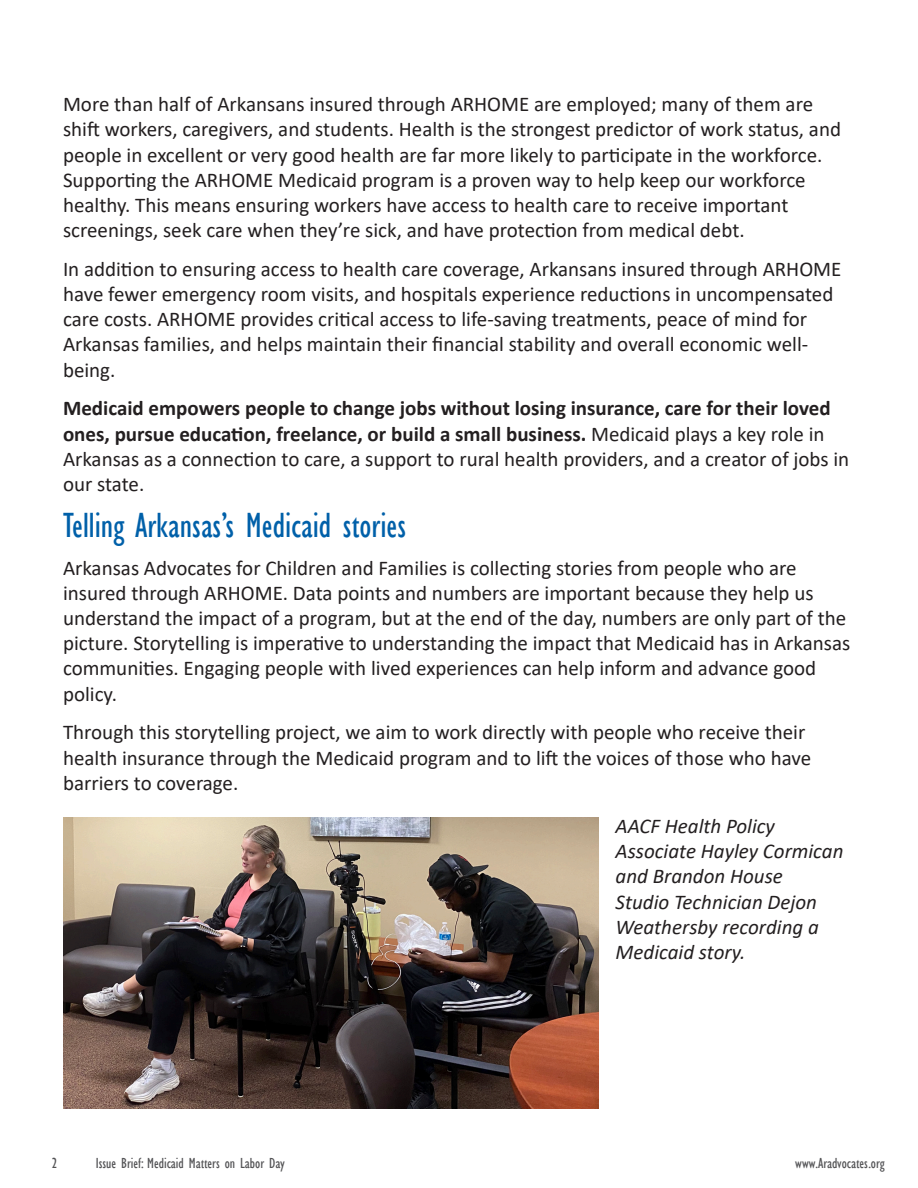
<style>
.page{position:relative;width:918px;height:1188px;background:#fff}
.page>*{position:absolute;margin:0;border:0;box-sizing:border-box;transform-origin:0 0}
.AACF_H1{font:condensed 36px "Gill Sans";color:#0060a9}
.AACF_Paragraph_Style_1{font:21px/25.2px "Calibri";color:#231f20}
.AACF_Paragraph_Style_1-2{font:700 21px/25.2px "Calibri";color:#231f20}
.AACF_Paragraph_Style_1-3{font:italic 21px/25.2px "Calibri";color:#231f20}
.t1{font:condensed 15px "Gill Sans";color:#535355}
.s1{font-weight:400}
</style>
<div class="page">
<img style="left:63px;top:817px;width:536px;height:292px">
<p class="AACF_Paragraph_Style_1" style="left:63px;top:91px;width:780px">More than half of Arkansans insured through ARHOME are employed; many of them are shift workers, caregivers, and students. Health is the strongest predictor of work status, and people in excellent or very good health are far more likely to participate in the workforce.<br>Supporting the ARHOME Medicaid program is a proven way to help keep our workforce healthy. This means ensuring workers have access to health care to receive important screenings, seek care when they’re sick, and have protection from medical debt.</p>
<p class="AACF_Paragraph_Style_1" style="left:63px;top:256px;width:780px">In addition to ensuring access to health care coverage, Arkansans insured through ARHOME have fewer emergency room visits, and hospitals experience reductions in uncompensated care costs. ARHOME provides critical access to life-saving treatments, peace of mind for Arkansas families, and helps maintain their financial stability and overall economic well&shy;being.</p>
<p class="AACF_Paragraph_Style_1-2" style="left:63px;top:396px;width:788px">Medicaid empowers people to change jobs without losing insurance, care for their loved ones, pursue education, freelance, or build a small business. <span class="s1">Medicaid plays a key role in Arkansas as a connection to care, a support to rural health providers, and a creator of jobs in our state.</span></p>
<p class="AACF_H1" style="left:63px;top:504px;width:345px">Telling Arkansas’s Medicaid stories</p>
<p class="AACF_Paragraph_Style_1" style="left:63px;top:555px;width:789px">Arkansas Advocates for Children and Families is collecting stories from people who are insured through ARHOME. Data points and numbers are important because they help us understand the impact of a program, but at the end of the day, numbers are only part of the picture. Storytelling is imperative to understanding the impact that Medicaid has in Arkansas communities. Engaging people with lived experiences can help inform and advance good policy.</p>
<p class="AACF_Paragraph_Style_1" style="left:63px;top:719px;width:750px">Through this storytelling project, we aim to work directly with people who receive their health insurance through the Medicaid program and to lift the voices of those who have barriers to coverage.</p>
<p class="AACF_Paragraph_Style_1-3" style="left:616px;top:812px;width:229px">AACF Health Policy<br>Associate Hayley Cormican and Brandon House<br>Studio Technician Dejon<br>Weathersby recording a<br>Medicaid story.</p>
<p class="t1" style="left:52px;top:1154px;width:7px">2</p>
<p class="t1" style="left:96px;top:1154px;width:190px">Issue Brief: Medicaid Matters on Labor Day</p>
<p class="t1" style="left:795px;top:1154px;width:91px">www.Aradvocates.org</p>
</div>
